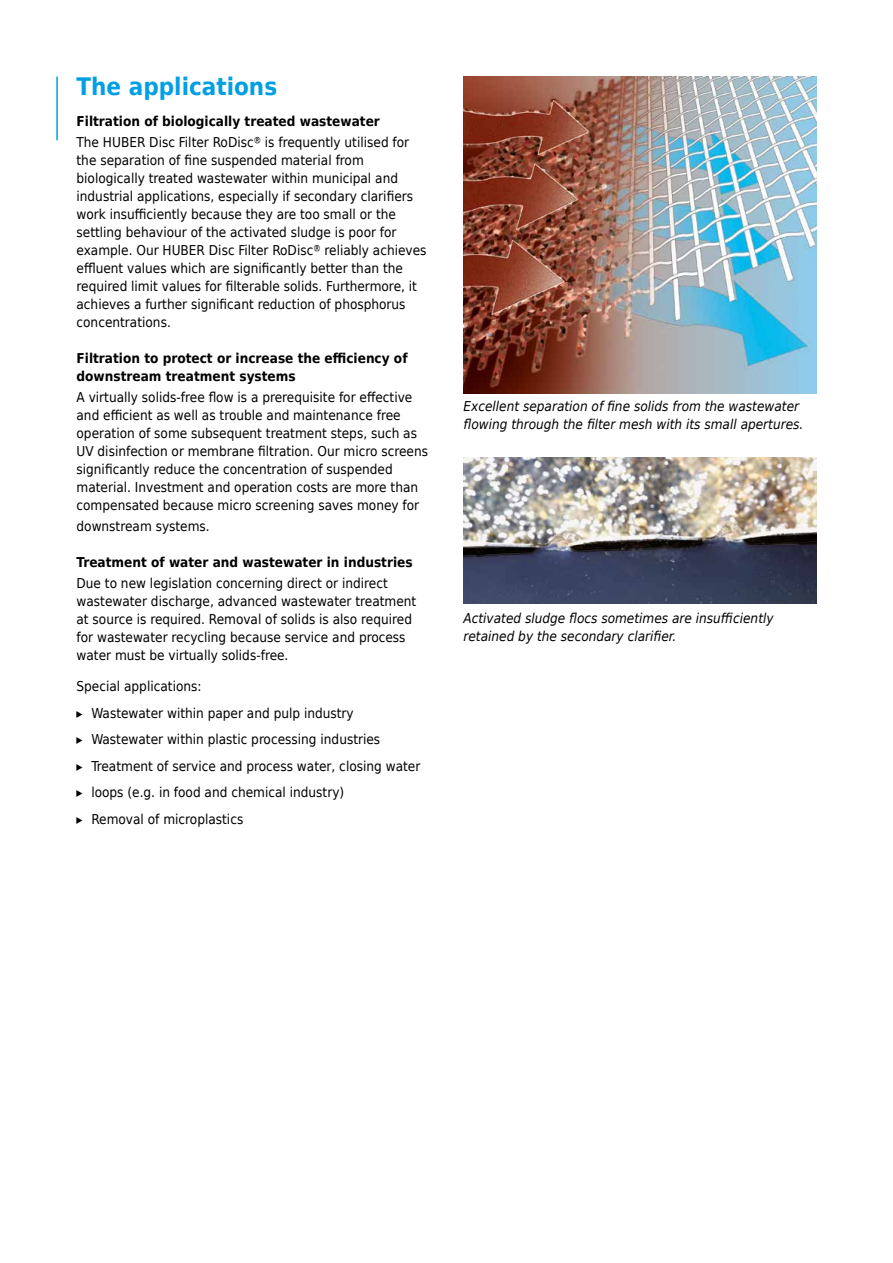
<style>
.page{position:relative;width:893px;height:1263px;background:#fff}
.page>*{position:absolute;margin:0;border:0;box-sizing:border-box;transform-origin:0 0}
.t1{font:700 24px "Huber Tec";color:#009fe3}
.t2{font:13.5px/18px "Huber Tec";color:#000}
.t3{font:italic 13.5px/18px "Huber Tec";color:#000}
.t4{font:700 13.5px/18px "Huber Tec";color:#000}
</style>
<div class="page">
<img style="left:463px;top:77px;width:353px;height:316px">
<img style="left:463px;top:458px;width:353px;height:146px">
<hr style="left:56px;top:77px;width:2px;height:63px;background:#009fe3">
<h1 class="t1" style="left:77px;top:67px;width:202px">The applications</h1>
<p class="t4" style="left:77px;top:112px;width:305px">Filtration of biologically treated wastewater</p>
<p class="t2" style="left:77px;top:132px;width:352px">The HUBER Disc Filter RoDisc® is frequently utilised for the separation of fine suspended material from biologically treated wastewater within municipal and industrial applications, especially if secondary clarifiers work insufficiently because they are too small or the settling behaviour of the activated sludge is poor for example. Our HUBER Disc Filter RoDisc® reliably achieves effluent values which are significantly better than the required limit values for filterable solids. Furthermore, it achieves a further significant reduction of phosphorus concentrations.</p>
<p class="t4" style="left:77px;top:349px;width:333px">Filtration to protect or increase the efficiency of downstream treatment systems</p>
<p class="t2" style="left:77px;top:387px;width:353px">A virtually solids-free flow is a prerequisite for effective and efficient as well as trouble and maintenance free operation of some subsequent treatment steps, such as UV disinfection or membrane filtration. Our micro screens significantly reduce the concentration of suspended material. Investment and operation costs are more than compensated because micro screening saves money for</p>
<p class="t2" style="left:77px;top:516px;width:135px">downstream systems.</p>
<p class="t4" style="left:77px;top:553px;width:338px">Treatment of water and wastewater in industries</p>
<p class="t2" style="left:77px;top:573px;width:341px">Due to new legislation concerning direct or indirect wastewater discharge, advanced wastewater treatment at source is required. Removal of solids is also required for wastewater recycling because service and process water must be virtually solids-free.</p>
<p class="t2" style="left:76px;top:673px;width:345px;line-height:26.5px">Special applications:<br>▸ Wastewater within paper and pulp industry<br>▸ Wastewater within plastic processing industries<br>▸ Treatment of service and process water, closing water ▸ loops (e.g. in food and chemical industry)<br>▸ Removal of microplastics</p>
<p class="t3" style="left:463px;top:397px;width:341px">Excellent separation of fine solids from the wastewater flowing through the filter mesh with its small apertures.</p>
<p class="t3" style="left:463px;top:609px;width:312px">Activated sludge flocs sometimes are insufficiently retained by the secondary clarifier.</p>
</div>
